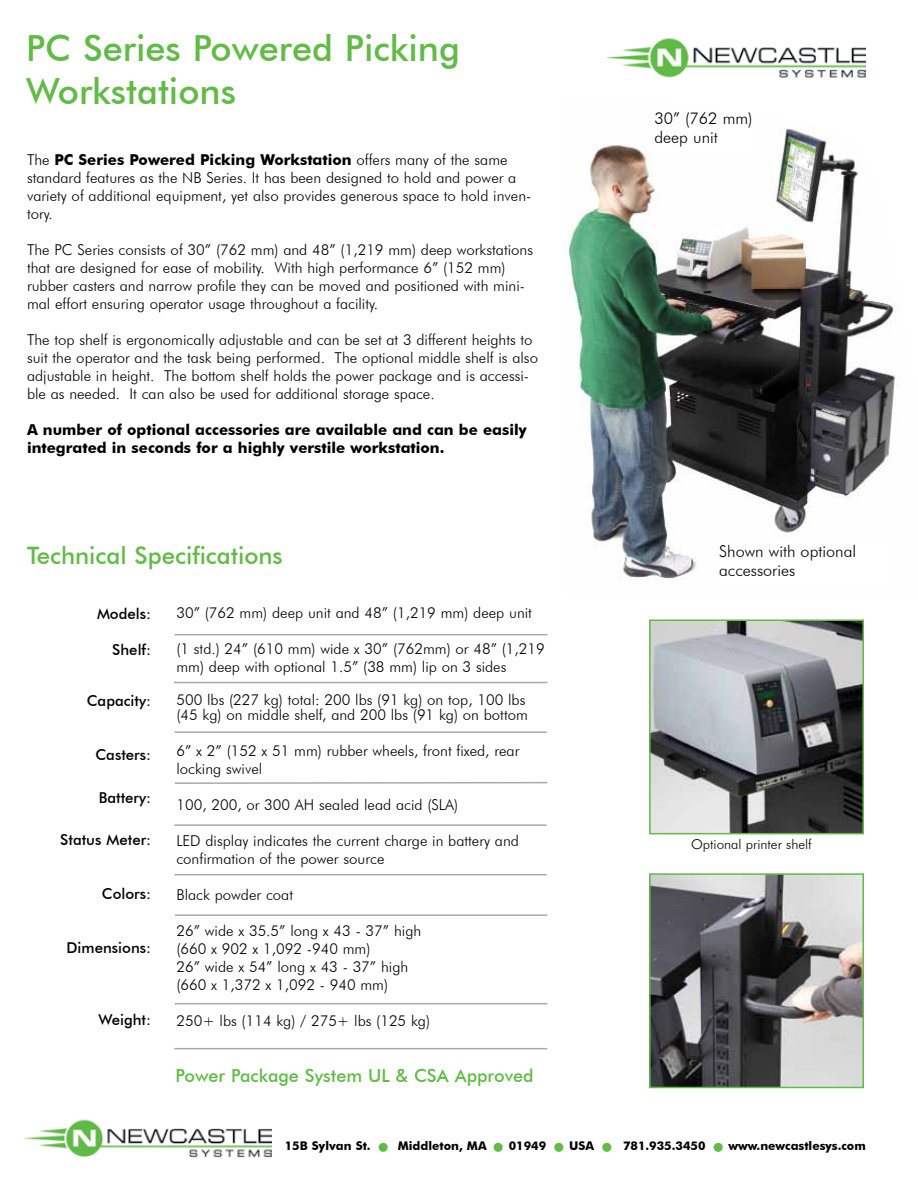
<style>
.page{position:relative;width:918px;height:1188px;background:#fff}
.page>*{position:absolute;margin:0;border:0;box-sizing:border-box;transform-origin:0 0}
.t1{font:500 36px/43.2px "Futura BT";color:#62bb46}
.t2{font:500 24px "Futura BT";color:#62bb46}
.t3{font:500 18px "Futura BT";color:#62bb46}
.t4{font:300 16.2px/19.5px "Futura BT";color:#000}
.t5{font:300 15px/18px "Futura BT";color:#000}
.t6{font:700 15px/18px "Futura BT";color:#000}
.t7{font:500 15px "Futura BT";color:#000}
.t8{font:300 13.5px "Futura BT";color:#000}
.t9{font:700 12px "Futura BT";color:#000}
.s1{font-weight:700}
.s2{color:#62bb46}
</style>
<div class="page">
<hr style="left:174px;top:682px;width:373px;height:1px;background:#a7a9ac">
<hr style="left:175px;top:731px;width:372px;height:2px;background:#a7a9ac">
<svg style="left:174px;top:781px;width:374px;height:3px"></svg>
<hr style="left:174px;top:824px;width:373px;height:2px;background:#a7a9ac">
<hr style="left:174px;top:874px;width:373px;height:1px;background:#a7a9ac">
<hr style="left:175px;top:914px;width:372px;height:2px;background:#a7a9ac">
<hr style="left:175px;top:1003px;width:372px;height:1px;background:#a7a9ac">
<hr style="left:174px;top:1048px;width:373px;height:1px;background:#a7a9ac">
<img style="left:652px;top:876px;width:209px;height:209px">
<div style="left:649px;top:873px;width:215px;height:215px;border:2px solid #62bb46"></div>
<hr style="left:175px;top:634px;width:373px;height:1px;background:#a7a9ac">
<img style="left:652px;top:623px;width:209px;height:208px">
<div style="left:649px;top:620px;width:215px;height:214px;border:2px solid #62bb46"></div>
<img style="left:606px;top:38px;width:259px;height:40px">
<img style="left:568px;top:127px;width:329px;height:453px">
<div style="left:653px;top:110px;width:104px;height:44px;background:#fff"></div>
<div style="left:717px;top:543px;width:174px;height:44px;background:#fff"></div>
<img style="left:24px;top:1119px;width:247px;height:39px">
<h1 class="t1" style="left:26px;top:27px;width:435px">PC Series Powered Picking<br>Workstations</h1>
<p class="t5" style="left:27px;top:151px;width:506px">The <span class="s1">PC Series Powered Picking Workstation</span> offers many of the same standard features as the NB Series. It has been designed to hold and power a variety of additional equipment, yet also provides generous space to hold inven&shy;tory.</p>
<p class="t5" style="left:27px;top:241px;width:508px">The PC Series consists of 30” (762 mm) and 48” (1,219 mm) deep workstations that are designed for ease of mobility. With high performance 6” (152 mm) rubber casters and narrow profile they can be moved and positioned with mini&shy;mal effort ensuring operator usage throughout a facility.</p>
<p class="t5" style="left:27px;top:331px;width:513px">The top shelf is ergonomically adjustable and can be set at 3 different heights to suit the operator and the task being performed. The optional middle shelf is also adjustable in height. The bottom shelf holds the power package and is accessi&shy;ble as needed. It can also be used for additional storage space.</p>
<p class="t6" style="left:27px;top:421px;width:501px">A number of optional accessories are available and can be easily integrated in seconds for a highly verstile workstation.</p>
<h2 class="t2" style="left:27px;top:541px;width:257px">Technical Specifications</h2>
<p class="t7" style="left:97px;top:604px;width:56px">Models:</p>
<p class="t7" style="left:112px;top:640px;width:40px">Shelf:</p>
<p class="t7" style="left:87px;top:691px;width:66px">Capacity:</p>
<p class="t7" style="left:96px;top:745px;width:57px">Casters:</p>
<p class="t7" style="left:99px;top:789px;width:54px">Battery:</p>
<p class="t7" style="left:60px;top:831px;width:92px">Status Meter:</p>
<p class="t5" style="left:176px;top:604px;width:357px">30” (762 mm) deep unit and 48” (1,219 mm) deep unit</p>
<p class="t5" style="left:176px;top:640px;width:370px">(1 std.) 24” (610 mm) wide x 30” (762mm) or 48” (1,219 mm) deep with optional 1.5” (38 mm) lip on 3 sides</p>
<p class="t5" style="left:176px;top:692px;width:353px;line-height:15px">500 lbs (227 kg) total: 200 lbs (91 kg) on top, 100 lbs (45 kg) on middle shelf, and 200 lbs (91 kg) on bottom</p>
<p class="t5" style="left:176px;top:742px;width:344px">6” x 2” (152 x 51 mm) rubber wheels, front fixed, rear locking swivel</p>
<p class="t5" style="left:176px;top:796px;width:283px">100, 200, or 300 AH sealed lead acid (SLA)</p>
<p class="t5" style="left:176px;top:832px;width:344px">LED display indicates the current charge in battery and confirmation of the power source</p>
<p class="t5" style="left:176px;top:886px;width:118px">Black powder coat</p>
<p class="t5" style="left:176px;top:922px;width:246px">26” wide x 35.5” long x 43 - 37” high (660 x 902 x 1,092 -940 mm)<br>26” wide x 54” long x 43 - 37” high (660 x 1,372 x 1,092 - 940 mm)</p>
<p class="t5" style="left:176px;top:1012px;width:255px">250+ lbs (114 kg) / 275+ lbs (125 kg)</p>
<p class="t7" style="left:102px;top:885px;width:51px">Colors:</p>
<p class="t7" style="left:67px;top:939px;width:86px">Dimensions:</p>
<p class="t7" style="left:99px;top:1011px;width:54px">Weight:</p>
<p class="t3" style="left:175px;top:1064px;width:360px">Power Package System UL &amp; CSA Approved</p>
<p class="t4" style="left:654px;top:108px;width:100px">30” (762 mm) deep unit</p>
<p class="t4" style="left:719px;top:541px;width:138px">Shown with optional accessories</p>
<p class="t8" style="left:691px;top:836px;width:122px">Optional printer shelf</p>
<p class="t9" style="left:285px;top:1139px;width:583px">15B Sylvan St. <span class="s2">■</span> Middleton, MA <span class="s2">■</span> 01949 <span class="s2">■</span> USA <span class="s2">■</span> 781.935.3450 <span class="s2">■</span> www.newcastlesys.com</p>
</div>
